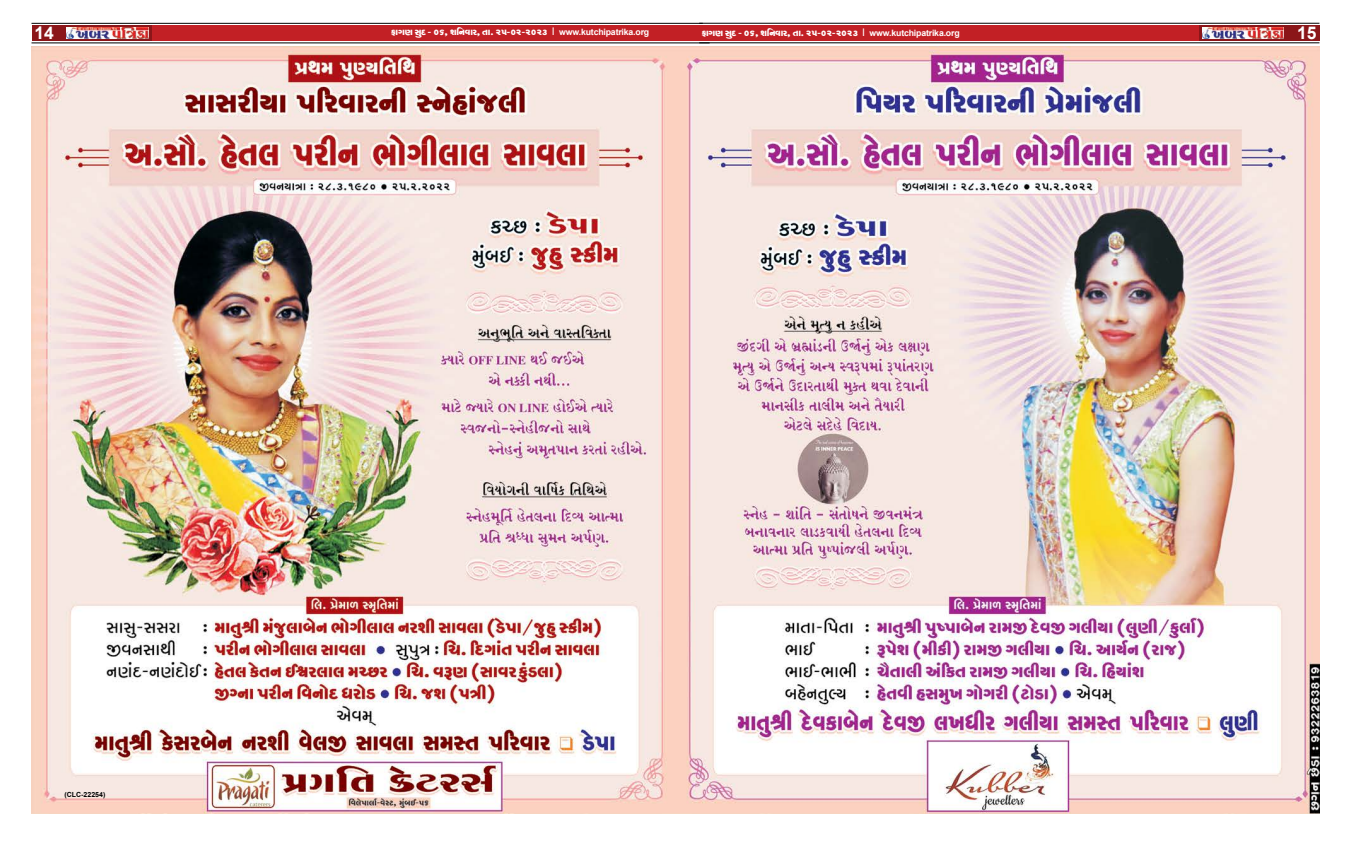
<style>
.page{position:relative;width:1351px;height:844px;background:#fff}
.page>*{position:absolute;margin:0;border:0;box-sizing:border-box;transform-origin:0 0}
.t1{font:700 17.5px "Arial";color:#fff}
.t2{font:10.5px "SHREE GUJ7";letter-spacing:-.02em;color:#fff}
.t3{font:700 7px "Arial";color:#000}
.s1{font-family:"Arial"}
.s2{font-family:"Arial";font-weight:700;font-size:8.75px}
</style>
<div class="page">
<div style="left:32px;top:25px;width:121px;height:16px;background:#8b1619"></div>
<div style="left:153px;top:25px;width:556px;height:16px;background:#c22025"></div>
<hr style="left:32px;top:43px;width:677px;height:1px;background:#000">
<hr style="left:32px;top:23px;width:671px;height:1px;background:#000">
<img style="left:67px;top:27px;width:81px;height:12px">
<hr style="left:699px;top:42px;width:620px;height:1px;background:#000">
<div style="left:699px;top:25px;width:499px;height:16px;background:#c22025"></div>
<hr style="left:699px;top:23px;width:620px;height:1px;background:#000">
<div style="left:1199px;top:25px;width:120px;height:16px;background:#8b1619"></div>
<img style="left:1202px;top:27px;width:81px;height:12px">
<img style="left:32px;top:46px;width:1287px;height:766px">
<h1 class="t1" style="left:34px;top:20px;width:21px">14</h1>
<p class="t2" style="left:391px;top:27px;width:259px">apNZ kyv$ - 06, ir“hpf, sp. 25-02-2023 <span class="s1">I</span> <span class="s2">www.kutchipatrika.org</span></p>
<p class="t2" style="left:702px;top:28px;width:259px">apNZ kyv$ - 06, ir“hpf, sp. 25-02-2023 <span class="s1">I</span> <span class="s2">www.kutchipatrika.org</span></p>
<h1 class="t1" style="left:1297px;top:20px;width:21px">15</h1>
<p class="t3" style="left:64px;top:789px;width:42px">(CLC-22254)</p>
</div>
